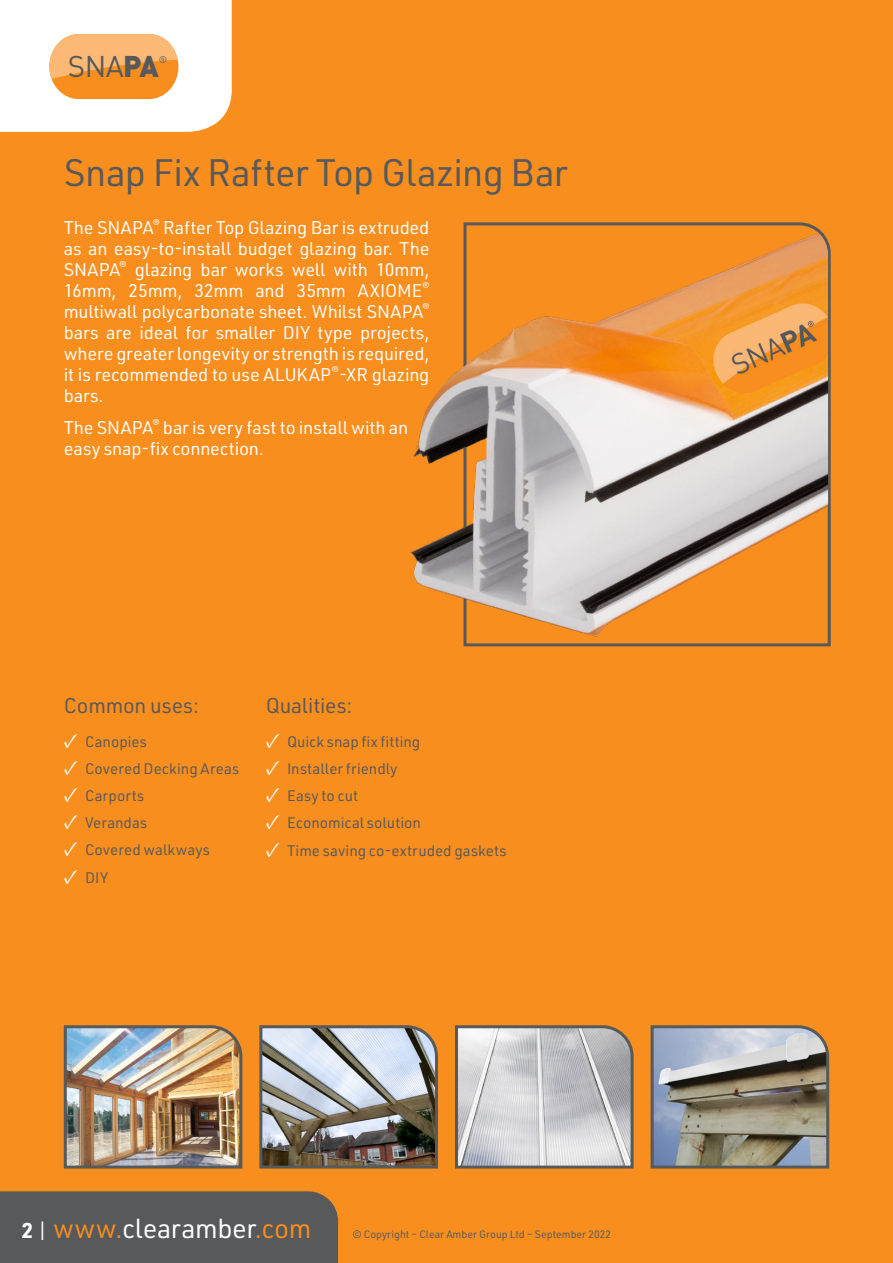
<style>
.page{position:relative;width:893px;height:1263px;background:#fff}
.page>*{position:absolute;margin:0;border:0;box-sizing:border-box;transform-origin:0 0}
.t1{font:37.5px "URWDIN";letter-spacing:-.015em;color:#58595b}
.t2{font:29.55px "DIN";color:#58595b}
.t3{font:27px "URWDIN";letter-spacing:-.005em;color:#fff}
.t4{font:21px "URWDIN";letter-spacing:-.01em;color:#58595b}
.t5{font:18px/21px "URWDIN";letter-spacing:-.005em;color:#fff;text-align:justify}
.t6{font:15px "URWDIN";letter-spacing:.005em;color:#58595b}
.t7{font:10.5px "URWDIN";color:#58595b}
.t8{font:9.6px "DIN";color:#58595b}
.s1{font-weight:900}
.s2{font-family:"Minion Pro";font-size:21px;color:#fff}
.s3{font-weight:700;font-size:21px}
.s4{font-size:21px}
.s5{color:#f78e1e}
</style>
<div class="page">
<img style="left:0;top:0;width:893px;height:1263px">
<h2 class="t2" style="left:68px;top:50px;width:92px">SNA<span class="s1">PA</span></h2>
<p class="t8" style="left:159px;top:54px;width:10px">®</p>
<h1 class="t1" style="left:64px;top:154px;width:506px">Snap Fix Rafter Top Glazing Bar</h1>
<p class="t5" style="left:64px;top:218px;width:367px">The SNAPA<sup>®</sup> Rafter Top Glazing Bar is extruded as an easy-to-install budget glazing bar. The SNAPA<sup>®</sup> glazing bar works well with 10mm, 16mm, 25mm, 32mm and 35mm AXIOME<sup>® </sup>multiwall polycarbonate sheet. Whilst SNAPA<sup>® </sup>bars are ideal for smaller DIY type projects, where greater longevity or strength is required, it is recommended to use ALUKAP<sup>®</sup>-XR glazing bars.</p>
<p class="t5" style="left:64px;top:417px;width:346px">The SNAPA<sup>®</sup> bar is very fast to install with an easy snap-fix connection.</p>
<p class="t4" style="left:64px;top:695px;width:137px">Common uses:</p>
<p class="t6" style="left:64px;top:734px;width:85px"><span class="s2">✓</span> Canopies</p>
<p class="t6" style="left:64px;top:761px;width:177px"><span class="s2">✓</span> Covered Decking Areas</p>
<p class="t6" style="left:64px;top:788px;width:82px"><span class="s2">✓</span> Carports</p>
<p class="t6" style="left:64px;top:815px;width:85px"><span class="s2">✓</span> Verandas</p>
<p class="t6" style="left:64px;top:842px;width:148px"><span class="s2">✓</span> Covered walkways</p>
<p class="t6" style="left:64px;top:869px;width:46px"><span class="s2">✓</span> DIY</p>
<p class="t4" style="left:266px;top:695px;width:88px">Qualities:</p>
<p class="t6" style="left:266px;top:734px;width:156px"><span class="s2">✓</span> Quick snap fix fitting</p>
<p class="t6" style="left:266px;top:761px;width:133px"><span class="s2">✓</span> Installer friendly</p>
<p class="t6" style="left:266px;top:788px;width:94px"><span class="s2">✓</span> Easy to cut</p>
<p class="t6" style="left:266px;top:815px;width:157px"><span class="s2">✓</span> Economical solution</p>
<p class="t6" style="left:266px;top:843px;width:242px"><span class="s2">✓</span> Time saving co-extruded gaskets</p>
<h3 class="t3" style="left:22px;top:1214px;width:291px"><span class="s3">2</span> <span class="s4">|</span> <span class="s5">www.</span>clearamber<span class="s5">.com</span></h3>
<p class="t7" style="left:353px;top:1228px;width:260px">© Copyright – Clear Amber Group Ltd – September 2022</p>
</div>
